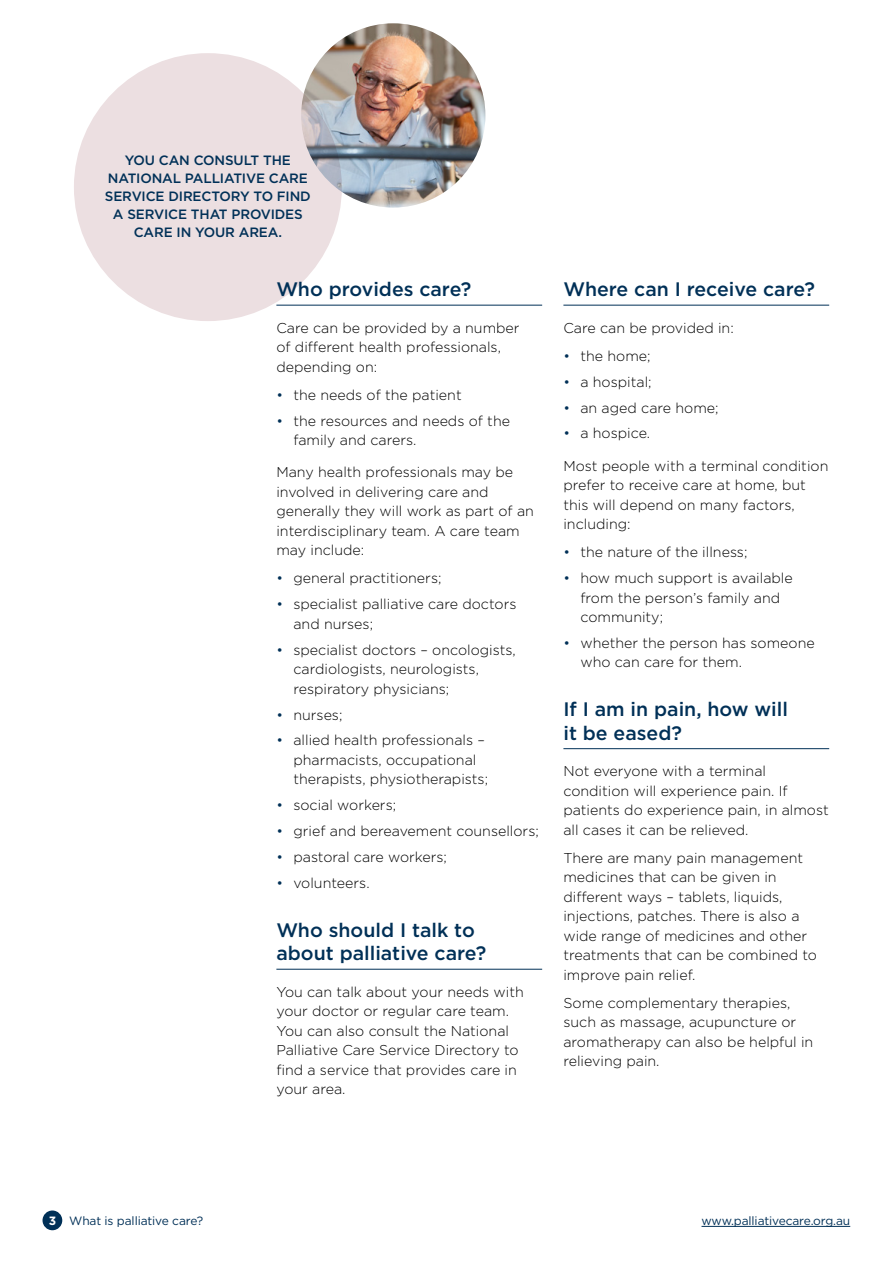
<style>
.page{position:relative;width:893px;height:1263px;background:#fff}
.page>*{position:absolute;margin:0;border:0;box-sizing:border-box;transform-origin:0 0}
.t1{font:500 19.5px/23.4px "Gotham";color:#003057}
.t2{font:300 14.25px/19.5px "Gotham";color:#000}
.t3{font:500 13.5px/18px "Gotham";letter-spacing:-.01em;color:#003057;text-align:center}
.t4{font:12px "Gotham";letter-spacing:-.01em;color:#003057}
.s1{color:#003057}
.s2{font-weight:700;color:#fff}
</style>
<div class="page">
<div style="left:43px;top:1210px;width:19px;height:20px;background:#003057;border-radius:50%"></div>
<hr style="left:701px;top:1226px;width:149px;height:1px;background:#003057">
<img style="left:301px;top:23px;width:184px;height:185px;border-radius:92px">
<div style="left:74px;top:53px;width:268px;height:268px;background:#ecdfe1;border-radius:50%"></div>
<hr style="left:563px;top:305px;width:266px;height:1px;background:#003057">
<hr style="left:563px;top:748px;width:266px;height:1px;background:#003057">
<hr style="left:276px;top:305px;width:266px;height:1px;background:#003057">
<hr style="left:276px;top:969px;width:266px;height:1px;background:#003057">
<p class="t3" style="left:105px;top:151px;width:205px">YOU CAN CONSULT THE<br>NATI ONAL PALLIATIVE CARE<br>SERVICE DI RECTORY TO FI ND<br>A SERVICE THAT PROVIDES<br>CARE I N YOUR AREA.</p>
<h1 class="t1" style="left:276px;top:277px;width:196px">WHO PROVIDES CARE?</h1>
<p class="t2" style="left:276px;top:318px;width:245px">Care can be provided by a number of different health professionals, depending on:</p>
<p class="t2" style="left:276px;top:385px;width:187px"><span class="s1">•</span> the needs of the patient</p>
<p class="t2" style="left:293px;top:410px;width:218px;text-indent:-17px"><span class="s1">•</span> the resources and needs of the family and carers.</p>
<p class="t2" style="left:276px;top:462px;width:259px">Many health professionals may be involved in delivering care and generally they will work as part of an interdisciplinary team. A care team may include:</p>
<p class="t2" style="left:276px;top:568px;width:167px"><span class="s1">•</span> general practitioners;</p>
<p class="t2" style="left:293px;top:594px;width:225px;text-indent:-17px"><span class="s1">•</span> specialist palliative care doctors and nurses;</p>
<p class="t2" style="left:293px;top:639px;width:224px;text-indent:-17px"><span class="s1">•</span> specialist doctors – oncologists, cardiologists, neurologists, respiratory physicians;</p>
<p class="t2" style="left:276px;top:704px;width:68px"><span class="s1">•</span> nurses;</p>
<p class="t2" style="left:293px;top:730px;width:196px;text-indent:-17px"><span class="s1">•</span> allied health professionals – pharmacists, occupational therapists, physiotherapists;</p>
<p class="t2" style="left:276px;top:795px;width:121px"><span class="s1">•</span> social workers;</p>
<p class="t2" style="left:276px;top:821px;width:264px"><span class="s1">•</span> grief and bereavement counsellors;</p>
<p class="t2" style="left:276px;top:847px;width:172px"><span class="s1">•</span> pastoral care workers;</p>
<p class="t2" style="left:276px;top:873px;width:95px"><span class="s1">•</span> volunteers.</p>
<h1 class="t1" style="left:276px;top:918px;width:211px">WHO SHOULD I TALK TO<br>ABOUT PALLIATIVE CARE?</h1>
<p class="t2" style="left:276px;top:982px;width:249px">You can talk about your needs with your doctor or regular care team.<br>You can also consult the National<br>Palliative Care Service Directory to find a service that provides care in your area.</p>
<h1 class="t1" style="left:563px;top:277px;width:253px">WHERE CAN I RECEIVE CARE?</h1>
<p class="t2" style="left:563px;top:318px;width:172px">Care can be provided in:</p>
<p class="t2" style="left:563px;top:346px;width:89px"><span class="s1">•</span> the home;</p>
<p class="t2" style="left:563px;top:371px;width:90px"><span class="s1">•</span> a hospital;</p>
<p class="t2" style="left:563px;top:397px;width:157px"><span class="s1">•</span> an aged care home;</p>
<p class="t2" style="left:563px;top:423px;width:88px"><span class="s1">•</span> a hospice.</p>
<p class="t2" style="left:563px;top:455px;width:266px">Most people with a terminal condition prefer to receive care at home, but this will depend on many factors, including:</p>
<p class="t2" style="left:563px;top:542px;width:185px"><span class="s1">•</span> the nature of the illness;</p>
<p class="t2" style="left:580px;top:568px;width:214px;text-indent:-17px"><span class="s1">•</span> how much support is available from the person’s family and community;</p>
<p class="t2" style="left:580px;top:633px;width:236px;text-indent:-17px"><span class="s1">•</span> whether the person has someone who can care for them.</p>
<h1 class="t1" style="left:563px;top:697px;width:226px">IF I AM IN PAIN, HOW WILL<br>IT BE EASED?</h1>
<p class="t2" style="left:563px;top:761px;width:267px">Not everyone with a terminal condition will experience pain. If patients do experience pain, in almost all cases it can be relieved.</p>
<p class="t2" style="left:563px;top:848px;width:255px">There are many pain management medicines that can be given in different ways – tablets, liquids, injections, patches. There is also a wide range of medicines and other treatments that can be combined to improve pain relief.</p>
<p class="t2" style="left:563px;top:992px;width:251px">Some complementary therapies, such as massage, acupuncture or aromatherapy can also be helpful in relieving pain.</p>
<p class="t4" style="left:49px;top:1213px;width:156px"><span class="s2">3</span> What is palliative care?</p>
<p class="t4" style="left:701px;top:1213px;width:150px">www.palliativecare.org.au</p>
</div>
